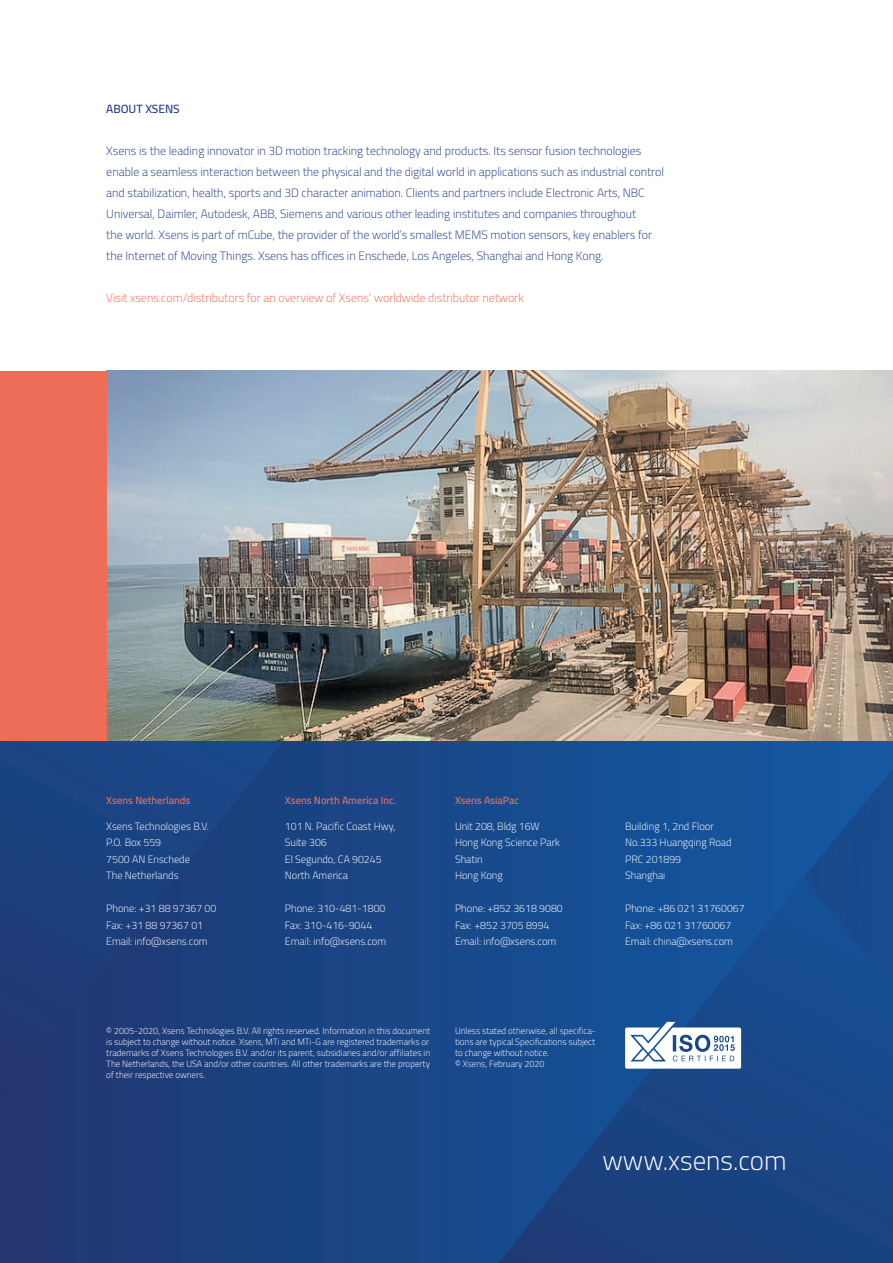
<style>
.page{position:relative;width:893px;height:1263px;background:#fff}
.page>*{position:absolute;margin:0;border:0;box-sizing:border-box;transform-origin:0 0}
.t1{font:300 27px "Cairo";color:#fff}
.t2{font:300 12px/21px "Cairo";color:#253f8e}
.t3{font:300 12px "Cairo";color:#ee6d58}
.t4{font:600 12px "Cairo";color:#253f8e}
.t5{font:300 10.5px/16.5px "Cairo";color:#fff}
.t6{font:600 10.5px "Cairo";color:#ee6d58}
.t7{font:300 9px/10.8px "Cairo";color:#fff}
</style>
<div class="page">
<svg style="left:0;top:741px;width:893px;height:522px;background:#1a4586"></svg>
<img style="left:106px;top:371px;width:787px;height:370px">
<div style="left:0;top:371px;width:106px;height:370px;background:#ee6d58"></div>
<svg style="left:625px;top:1022px;width:116px;height:47px"></svg>
<p class="t4" style="left:106px;top:99px;width:75px">ABOUT XSENS</p>
<p class="t2" style="left:106px;top:141px;width:559px">Xsens is the leading innovator in 3D motion tracking technology and products. Its sensor fusion technologies enable a seamless interaction between the physical and the digital world in applications such as industrial control and stabilization, health, sports and 3D character animation. Clients and partners include Electronic Arts, NBC Universal, Daimler, Autodesk, ABB, Siemens and various other leading institutes and companies throughout<br>the world. Xsens is part of mCube, the provider of the world’s smallest MEMS motion sensors, key enablers for the Internet of Moving Things. Xsens has offices in Enschede, Los Angeles, Shanghai and Hong Kong.</p>
<p class="t3" style="left:106px;top:288px;width:419px">Visit xsens.com/distributors for an overview of Xsens’ worldwide distributor network</p>
<p class="t6" style="left:106px;top:792px;width:85px">Xsens Netherlands</p>
<p class="t6" style="left:285px;top:792px;width:113px">Xsens North America Inc.</p>
<p class="t6" style="left:455px;top:792px;width:65px">Xsens AsiaPac</p>
<p class="t5" style="left:106px;top:818px;width:104px">Xsens Technologies B.V.<br>P.O. Box 559<br>7500 AN Enschede<br>The Netherlands</p>
<p class="t5" style="left:106px;top:900px;width:112px">Phone: +31 88 97367 00<br>Fax: +31 88 97367 01<br>Email: info@xsens.com</p>
<p class="t5" style="left:285px;top:818px;width:112px">101 N. Pacific Coast Hwy,<br>Suite 306<br>El Segundo, CA 90245<br>North America</p>
<p class="t5" style="left:285px;top:900px;width:103px">Phone: 310-481-1800<br>Fax: 310-416-9044<br>Email: info@xsens.com</p>
<p class="t5" style="left:455px;top:818px;width:107px">Unit 208, Bldg 16W<br>Hong Kong Science Park<br>Shatin<br>Hong Kong</p>
<p class="t5" style="left:455px;top:900px;width:109px">Phone: +852 3618 9080<br>Fax: +852 3705 8994<br>Email: info@xsens.com</p>
<p class="t5" style="left:625px;top:818px;width:108px">Building 1, 2nd Floor<br>No.333 Huangqing Road<br>PRC 201899<br>Shanghai</p>
<p class="t5" style="left:625px;top:900px;width:121px">Phone: +86 021 31760067<br>Fax: +86 021 31760067<br>Email: china@xsens.com</p>
<p class="t7" style="left:106px;top:1026px;width:326px">© 2005-2020, Xsens Technologies B.V. All rights reserved. Information in this document is subject to change without notice. Xsens, MTi and MTi-G are registered trademarks or trademarks of Xsens Technologies B.V. and/or its parent, subsidiaries and/or affiliates in The Netherlands, the USA and/or other countries. All other trademarks are the property of their respective owners.</p>
<p class="t7" style="left:455px;top:1026px;width:142px">Unless stated otherwise, all specifica&shy;tions are typical.Specifications subject to change without notice.<br>© Xsens, February 2020</p>
<h1 class="t1" style="left:602px;top:1139px;width:186px">www.xsens.com</h1>
</div>
